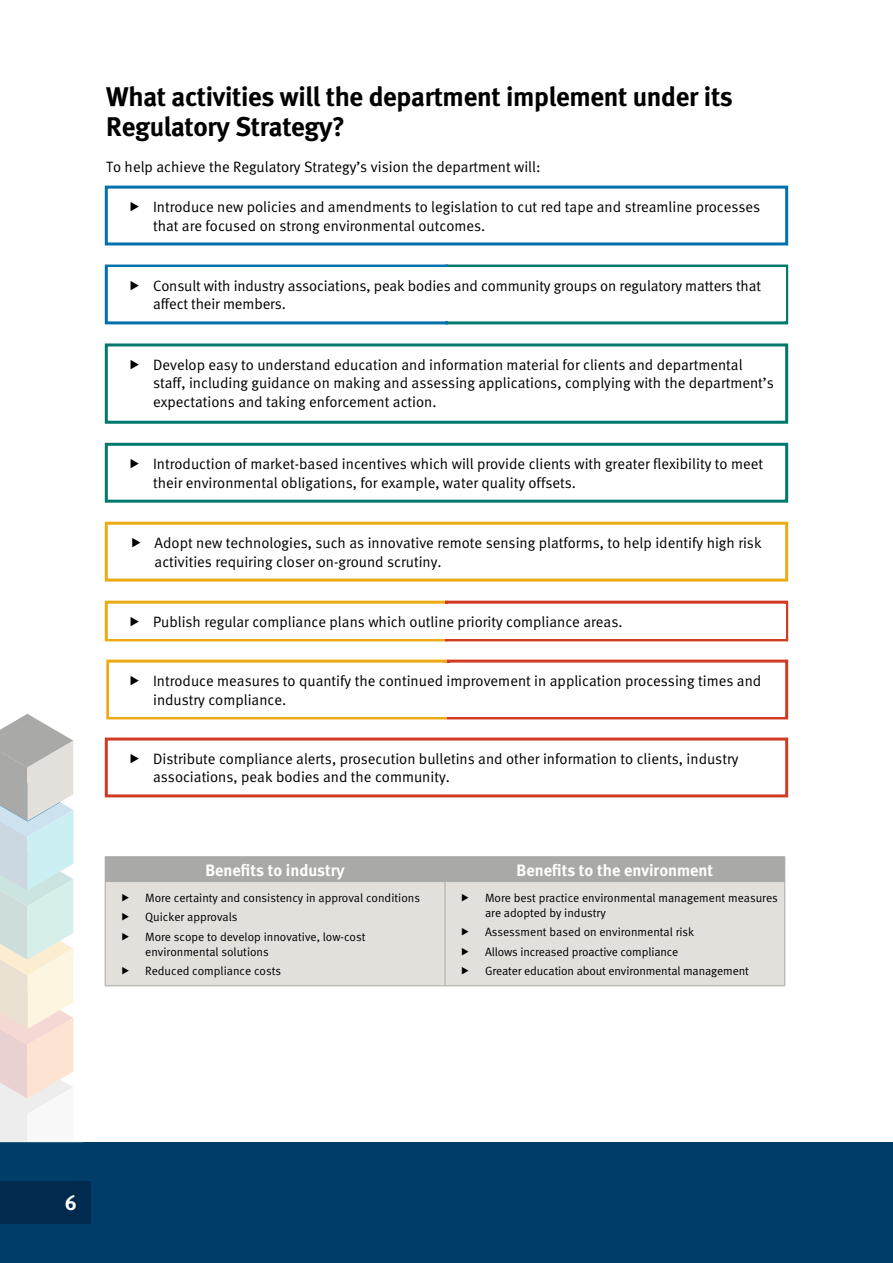
<style>
.page{position:relative;width:893px;height:1263px;background:#fff}
.page>*{position:absolute;margin:0;border:0;box-sizing:border-box;transform-origin:0 0}
.t1{font:700 27px/30px "Meta";letter-spacing:-.01em;color:#000}
.t2{font:700 21px "Meta";color:#fff}
.t3{font:700 16.5px "Meta";color:#fff}
.t4{font:15px/18.8px "Meta Normal";color:#000}
.t5{font:12px/19.2px "Meta Normal";color:#000}
</style>
<div class="page">
<div style="left:0;top:1142px;width:893px;height:121px;background:#003e69"></div>
<div style="left:0;top:1181px;width:91px;height:43px;background:#002a4e"></div>
<div style="left:445px;top:265px;width:343px;height:59px;border:3px solid #00796d"></div>
<div style="left:105px;top:265px;width:343px;height:59px;border:3px solid #0071ad"></div>
<div style="left:108px;top:267px;width:678px;height:54px;background:#fff"></div>
<div style="left:446px;top:660px;width:342px;height:59px;border:3px solid #d13a23"></div>
<div style="left:106px;top:660px;width:340px;height:59px;border:3px solid #edaa14"></div>
<div style="left:110px;top:663px;width:675px;height:53px;background:#fff"></div>
<div style="left:105px;top:522px;width:683px;height:60px;border:3px solid #edaa14"></div>
<div style="left:105px;top:601px;width:343px;height:40px;border:3px solid #edaa14"></div>
<div style="left:445px;top:601px;width:343px;height:40px;border:3px solid #d13a23"></div>
<div style="left:108px;top:604px;width:677px;height:34px;background:#fff"></div>
<svg style="left:0;top:714px;width:83px;height:429px"></svg>
<div style="left:105px;top:186px;width:683px;height:59px;border:3px solid #0071ad"></div>
<div style="left:105px;top:343px;width:683px;height:81px;border:3px solid #00796d"></div>
<div style="left:105px;top:443px;width:683px;height:60px;border:3px solid #00796d"></div>
<div style="left:105px;top:737px;width:683px;height:60px;border:3px solid #d13a23"></div>
<div style="left:106px;top:882px;width:678px;height:103px;background:#e3e0dc"></div>
<hr style="left:105px;top:856px;width:340px;height:1px;background:#a9a9a7">
<hr style="left:445px;top:856px;width:340px;height:1px;background:#a9a9a7">
<div style="left:105px;top:857px;width:680px;height:24px;background:#a9a9a7"></div>
<hr style="left:105px;top:881px;width:340px;height:1px;background:#a9a9a7">
<hr style="left:105px;top:882px;width:1px;height:103px;background:#a9a9a7">
<hr style="left:445px;top:881px;width:340px;height:1px;background:#a9a9a7">
<hr style="left:445px;top:882px;width:1px;height:103px;background:#a9a9a7">
<hr style="left:784px;top:882px;width:1px;height:103px;background:#a9a9a7">
<hr style="left:105px;top:985px;width:340px;height:1px;background:#a9a9a7">
<hr style="left:445px;top:985px;width:340px;height:1px;background:#a9a9a7">
<svg style="left:122px;top:894px;width:7px;height:7px"></svg>
<svg style="left:122px;top:913px;width:7px;height:8px"></svg>
<svg style="left:122px;top:932px;width:7px;height:8px"></svg>
<svg style="left:122px;top:966px;width:7px;height:8px"></svg>
<svg style="left:462px;top:894px;width:7px;height:7px"></svg>
<svg style="left:462px;top:928px;width:7px;height:8px"></svg>
<svg style="left:462px;top:947px;width:7px;height:8px"></svg>
<svg style="left:462px;top:966px;width:7px;height:8px"></svg>
<h1 class="t1" style="left:106px;top:81px;width:628px">What activities will the department implement under its<br>Regulatory Strategy?</h1>
<p class="t4" style="left:106px;top:157px;width:436px">To help achieve the Regulatory Strategy’s vision the department will:</p>
<p class="t4" style="left:153px;top:197px;width:609px">Introduce new policies and amendments to legislation to cut red tape and streamline processes that are focused on strong environmental outcomes.</p>
<p class="t4" style="left:153px;top:276px;width:609px">Consult with industry associations, peak bodies and community groups on regulatory matters that affect their members.</p>
<p class="t4" style="left:153px;top:355px;width:622px">Develop easy to understand education and information material for clients and departmental staff, including guidance on making and assessing applications, complying with the department’s expectations and taking enforcement action.</p>
<p class="t4" style="left:153px;top:454px;width:611px">Introduction of market-based incentives which will provide clients with greater flexibility to meet their environmental obligations, for example, water quality offsets.</p>
<p class="t4" style="left:155px;top:533px;width:608px">Adopt new technologies, such as innovative remote sensing platforms, to help identify high risk activities requiring closer on-ground scrutiny.</p>
<p class="t4" style="left:153px;top:612px;width:471px">Publish regular compliance plans which outline priority compliance areas.</p>
<p class="t4" style="left:153px;top:671px;width:610px">Introduce measures to quantify the continued improvement in application processing times and industry compliance.</p>
<p class="t4" style="left:153px;top:749px;width:587px">Distribute compliance alerts, prosecution bulletins and other information to clients, industry associations, peak bodies and the community.</p>
<p class="t3" style="left:205px;top:860px;width:141px">Benefits to industry</p>
<p class="t3" style="left:517px;top:860px;width:198px">Benefits to the environment</p>
<p class="t5" style="left:145px;top:888px;width:276px">More certainty and consistency in approval conditions<br>Quicker approvals<br>More scope to develop innovative, low-cost</p>
<p class="t5" style="left:145px;top:942px;width:137px">environmental solutions<br>Reduced compliance costs</p>
<p class="t5" style="left:485px;top:890px;width:294px;line-height:15px">More best practice environmental management measures are adopted by industry</p>
<p class="t5" style="left:485px;top:922px;width:265px">Assessment based on environmental risk<br>Allows increased proactive compliance<br>Greater education about environmental management</p>
<h2 class="t2" style="left:65px;top:1190px;width:14px">6</h2>
</div>
